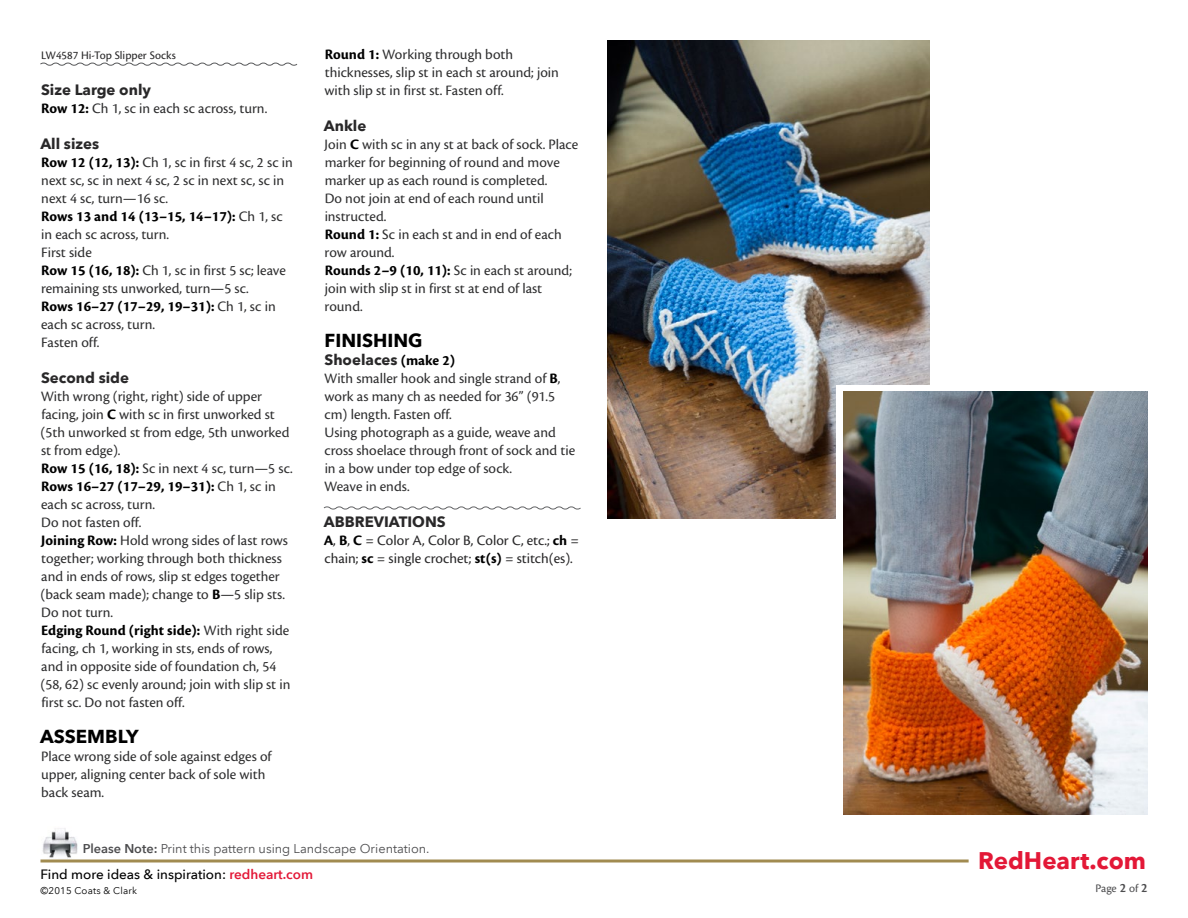
<style>
.page{position:relative;width:1188px;height:918px;background:#fff}
.page>*{position:absolute;margin:0;border:0;box-sizing:border-box;transform-origin:0 0}
.t1{font:700 24px "Avenir Next LT Pro";color:#e31837}
.t2{font:700 18.75px "Avenir Next LT Pro";color:#000}
.t3{font:15px/18px "Cronos Pro";color:#2e2e2f}
.t4{font:15px/18px "Cronos Pro";color:#292829}
.t5{font:700 15px "Avenir Next LT Pro";color:#292829}
.t6{font:500 13.5px "Avenir Next LT Pro";color:#000}
.t7{font:12.75px "Avenir Next LT Pro";color:#4d4d4f}
.t8{font:12px "Cronos Pro Capt";color:#292829}
.t9{font:12px "Cronos Pro";color:#4d4d4f}
.t10{font:9.75px "Avenir Next LT Pro";letter-spacing:.02em;color:#000}
.s1{font-weight:700;color:#000}
.s2{font-family:"Cronos Pro";color:#000}
.s3{font-weight:600}
.s4{font-weight:600;color:#e31837}
.s5{font-family:"Cronos Pro Semibold Subh";font-size:13.5px}
</style>
<div class="page">
<hr style="left:40px;top:860px;width:929px;height:2px;background:#a18b50">
<img style="left:42px;top:828px;width:36px;height:30px">
<img style="left:608px;top:40px;width:321px;height:478px">
<div style="left:836px;top:386px;width:101px;height:137px;background:#fff"></div>
<svg style="left:40px;top:62px;width:258px;height:4px"></svg>
<svg style="left:323px;top:506px;width:258px;height:4px"></svg>
<img style="left:843px;top:392px;width:305px;height:422px">
<p class="t8" style="left:41px;top:48px;width:136px">LW4587 Hi-Top Slipper Socks</p>
<p class="t5" style="left:41px;top:80px;width:111px">Size Large only</p>
<p class="t3" style="left:41px;top:99px;width:228px"><span class="s1">Row 12:</span> Ch 1, sc in each sc across, turn.</p>
<p class="t5" style="left:40px;top:134px;width:60px">All sizes</p>
<p class="t3" style="left:41px;top:153px;width:253px"><span class="s1">Row 12 (12, 13):</span> Ch 1, sc in first 4 sc, 2 sc in next sc, sc in next 4 sc, 2 sc in next sc, sc in next 4 sc, turn—16 sc.<br><span class="s1">Rows 13 and 14 (13–15, 14–17):</span> Ch 1, sc in each sc across, turn.<br>First side<br><span class="s1">Row 15 (16, 18):</span> Ch 1, sc in first 5 sc; leave remaining sts unworked, turn—5 sc.<br><span class="s1">Rows 16–27 (17–29, 19–31):</span> Ch 1, sc in each sc across, turn.<br>Fasten off.</p>
<p class="t5" style="left:41px;top:368px;width:90px">Second side</p>
<p class="t3" style="left:41px;top:387px;width:254px">With wrong (right, right) side of upper facing, join <span class="s1">C</span> with sc in first unworked st (5th unworked st from edge, 5th unworked st from edge).<br><span class="s1">Row 15 (16, 18):</span> Sc in next 4 sc, turn—5 sc.<br><span class="s1">Rows 16–27 (17–29, 19–31):</span> Ch 1, sc in each sc across, turn.<br>Do not fasten off.<br><span class="s1">Joining Row:</span> Hold wrong sides of last rows together; working through both thickness and in ends of rows, slip st edges together (back seam made); change to <span class="s1">B</span>—5 slip sts.<br>Do not turn.<br><span class="s1">Edging Round (right side):</span> With right side facing, ch 1, working in sts, ends of rows, and in opposite side of foundation ch, 54 (58, 62) sc evenly around; join with slip st in first sc. Do not fasten off.</p>
<p class="t2" style="left:40px;top:724px;width:100px">ASSEMBLY</p>
<p class="t3" style="left:41px;top:747px;width:232px">Place wrong side of sole against edges of upper, aligning center back of sole with back seam.</p>
<p class="t3" style="left:325px;top:45px;width:236px"><span class="s1">Round 1:</span> Working through both thicknesses, slip st in each st around; join with slip st in first st. Fasten off.</p>
<p class="t5" style="left:324px;top:116px;width:44px">Ankle</p>
<p class="t3" style="left:325px;top:135px;width:255px">Join <span class="s1">C</span> with sc in any st at back of sock. Place marker for beginning of round and move marker up as each round is completed.<br>Do not join at end of each round until instructed.<br><span class="s1">Round 1:</span> Sc in each st and in end of each row around.<br><span class="s1">Rounds 2–9 (10, 11):</span> Sc in each st around; join with slip st in first st at end of last round.</p>
<p class="t2" style="left:325px;top:328px;width:100px">FINISHING</p>
<p class="t5" style="left:325px;top:350px;width:132px">Shoelaces <span class="s2">(make 2)</span></p>
<p class="t3" style="left:324px;top:369px;width:252px">With smaller hook and single strand of <span class="s1">B</span>, work as many ch as needed for 36” (91.5 cm) length. Fasten off.<br>Using photograph as a guide, weave and cross shoelace through front of sock and tie in a bow under top edge of sock.<br>Weave in ends.</p>
<p class="t5" style="left:324px;top:512px;width:123px">ABBREVIATIONS</p>
<p class="t4" style="left:324px;top:531px;width:257px"><span class="s1">A</span>, <span class="s1">B</span>, <span class="s1">C</span> = Color A, Color B, Color C, etc.; <span class="s1">ch</span> = chain; <span class="s1">sc</span> = single crochet; <span class="s1">st(s)</span> = stitch(es).</p>
<p class="t7" style="left:83px;top:841px;width:348px"><span class="s3">Please Note:</span> Print this pattern using Landscape Orientation.</p>
<p class="t10" style="left:40px;top:885px;width:98px">©2015 Coats &amp; Clark</p>
<p class="t6" style="left:40px;top:866px;width:274px">Find more ideas &amp; inspiration: <span class="s4">redheart.com</span></p>
<h1 class="t1" style="left:978px;top:846px;width:169px">RedHeart.com</h1>
<p class="t9" style="left:1095px;top:881px;width:54px">Page <span class="s5">2</span> of <span class="s5">2</span></p>
</div>
